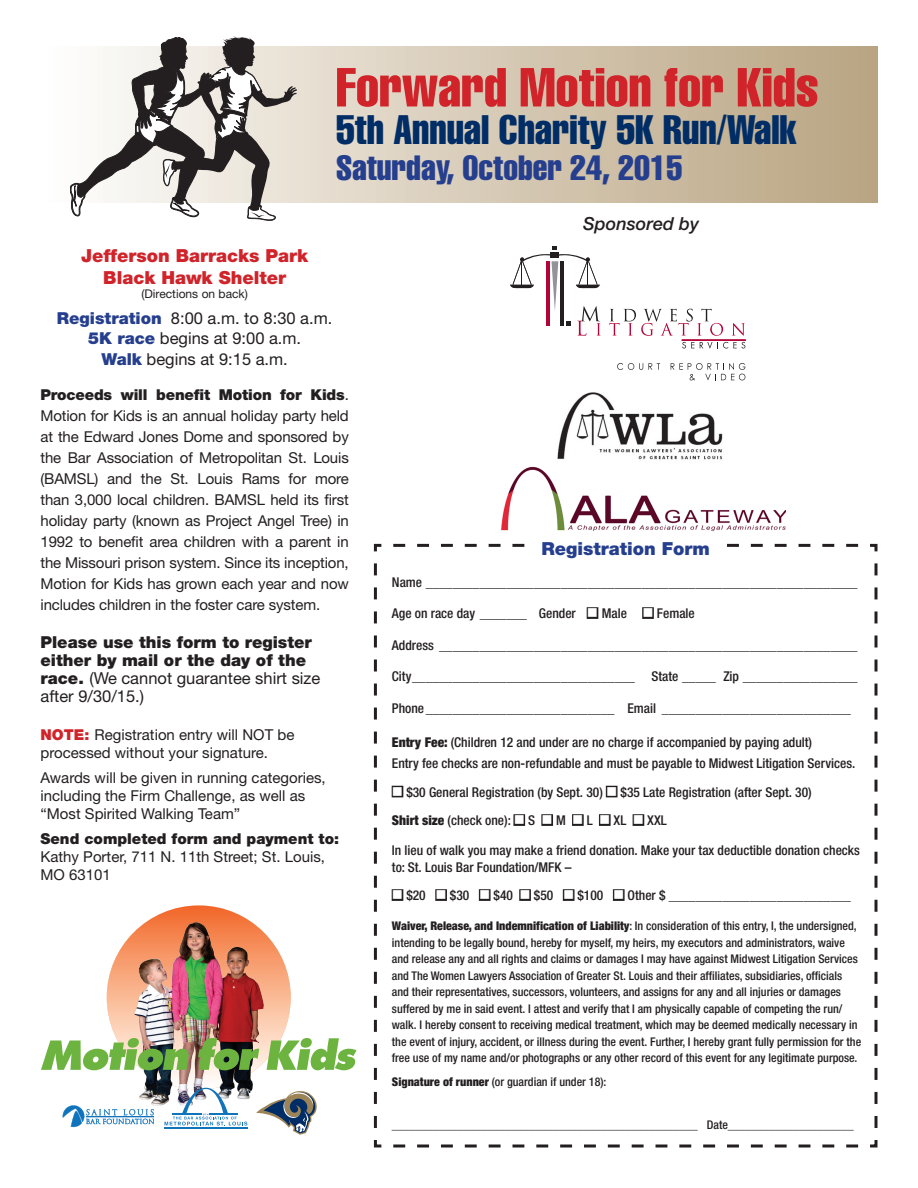
<style>
.page{position:relative;width:918px;height:1188px;background:#fff}
.page>*{position:absolute;margin:0;border:0;box-sizing:border-box;transform-origin:0 0}
.t1{font:extra-condensed 54px "Helvetica";color:#d1232a}
.t2{font:extra-condensed 40.5px "Helvetica";color:#002d66}
.t3{font:extra-condensed 34.5px "Helvetica";color:#253f8e}
.t4{font:900 18px/21.6px "Helvetica Neue";color:#d1232a;text-align:center}
.t5{font:900 18px "Helvetica Neue";color:#253f8e}
.t6{font:italic 500 18px "Helvetica Neue";color:#231f20}
.t7{font:900 16.5px/18px "Helvetica Neue";color:#231f20}
.t8{font:16.5px/21.6px "Helvetica Neue";color:#231f20;text-align:center}
.t9{font:15px/21px "Helvetica Neue";color:#231f20}
.t10{font:500 condensed 13.5px/21px "Helvetica Neue";color:#231f20}
.t11{font:500 condensed 12px/16.5px "Helvetica Neue";color:#231f20}
.t12{font:12px "Helvetica Neue";color:#231f20}
.s1{font-weight:900;color:#253f8e}
.s2{font-weight:900}
.s3{font-weight:400}
.s4{font-weight:900;color:#d1232a}
.s5{color:#fff}
</style>
<div class="page">
<svg style="left:297px;top:46px;width:581px;height:157px"></svg>
<img style="left:107px;top:905px;width:184px;height:184px;border-radius:92px">
<img style="left:135px;top:922px;width:60px;height:89px">
<svg style="left:41px;top:1038px;width:148px;height:32px"></svg>
<svg style="left:198px;top:1038px;width:61px;height:32px"></svg>
<svg style="left:267px;top:1038px;width:90px;height:32px"></svg>
<svg style="left:63px;top:1105px;width:91px;height:22px"></svg>
<hr style="left:164px;top:1127px;width:83px;height:1px;background:#1074bc">
<svg style="left:165px;top:1088px;width:82px;height:38px"></svg>
<svg style="left:256px;top:1091px;width:61px;height:44px"></svg>
<svg style="left:373px;top:543px;width:505px;height:605px"></svg>
<div style="left:529px;top:541px;width:193px;height:19px;background:#fff"></div>
<svg style="left:70px;top:36px;width:227px;height:185px"></svg>
<img style="left:557px;top:392px;width:166px;height:68px">
<svg style="left:617px;top:363px;width:43px;height:7px"></svg>
<svg style="left:510px;top:246px;width:91px;height:90px"></svg>
<svg style="left:609px;top:309px;width:137px;height:40px"></svg>
<svg style="left:671px;top:363px;width:74px;height:17px"></svg>
<img style="left:501px;top:466px;width:285px;height:66px">
<p class="t1" style="left:336px;top:53px;width:484px">Forward Motion for Kids</p>
<p class="t2" style="left:336px;top:104px;width:462px">5th Annual Charity 5K Run/Walk</p>
<p class="t3" style="left:336px;top:146px;width:348px">Saturday, October 24, 2015</p>
<p class="t6" style="left:583px;top:212px;width:118px">Sponsored by</p>
<p class="t4" style="left:81px;top:245px;width:229px">Jefferson Barracks Park<br>Black Hawk Shelter</p>
<p class="t12" style="left:141px;top:287px;width:108px">(Directions on back)</p>
<p class="t8" style="left:57px;top:307px;width:277px"><span class="s1">Registration</span> 8:00 a.m. to 8:30 a.m.</p>
<p class="t8" style="left:88px;top:327px;width:215px"><span class="s1">5K race</span> begins at 9:00 a.m.<br><span class="s1">Walk</span> begins at 9:15 a.m.</p>
<p class="t9" style="left:40px;top:384px;width:310px;text-align:justify"><span class="s2">Proceeds will benefit Motion for Kids</span>.<br>Motion for Kids is an annual holiday party held at the Edward Jones Dome and sponsored by the Bar Association of Metropolitan St. Louis (BAMSL) and the St. Louis Rams for more than 3,000 local children. BAMSL held its first holiday party (known as Project Angel Tree) in 1992 to benefit area children with a parent in the Missouri prison system. Since its inception, Motion for Kids has grown each year and now includes children in the foster care system.</p>
<p class="t7" style="left:40px;top:633px;width:281px">Please use this form to register either by mail or the day of the race. <span class="s3">(We cannot guarantee shirt size after 9/30/15.)</span></p>
<p class="t9" style="left:40px;top:726px;width:255px;line-height:18px"><span class="s4">NOTE:</span> Registration entry will NOT be processed without your signature.</p>
<p class="t9" style="left:40px;top:769px;width:287px;line-height:18px">Awards will be given in running categories, including the Firm Challenge, as well as</p>
<p class="t9" style="left:40px;top:803px;width:201px">“Most Spirited Walking Team”</p>
<p class="t9" style="left:40px;top:829px;width:300px;line-height:18px"><span class="s2">Send completed form and payment to:<br></span>Kathy Porter, 711 N. 11th Street; St. Louis,<br>MO 63101</p>
<p class="t5" style="left:542px;top:538px;width:170px">Registration Form</p>
<p class="t10" style="left:392px;top:572px;width:467px">Name ________________________________________________________________</p>
<p class="t10" style="left:392px;top:603px;width:304px">Age on race day _______ Gender <span class="s5">■</span> Male <span class="s5">■</span> Female</p>
<p class="t10" style="left:392px;top:635px;width:467px">Address ______________________________________________________________</p>
<p class="t10" style="left:392px;top:666px;width:467px">City_________________________________ State _____ Zip _________________</p>
<p class="t10" style="left:392px;top:698px;width:461px">Phone____________________________ Email ____________________________</p>
<p class="t10" style="left:392px;top:732px;width:465px"><span class="s2">Entry Fee:</span> (Children 12 and under are no charge if accompanied by paying adult)<br>Entry fee checks are non-refundable and must be payable to Midwest Litigation Services.</p>
<p class="t10" style="left:392px;top:782px;width:421px"><span class="s5">■</span> $30 General Registration (by Sept. 30) <span class="s5">■</span> $35 Late Registration (after Sept. 30)</p>
<p class="t10" style="left:392px;top:810px;width:276px"><span class="s2">Shirt size</span> (check one): <span class="s5">■</span> S <span class="s5">■</span> M <span class="s5">■</span> L <span class="s5">■</span> XL <span class="s5">■</span> XXL</p>
<p class="t10" style="left:392px;top:842px;width:469px;line-height:16.5px">In lieu of walk you may make a friend donation. Make your tax deductible donation checks to: St. Louis Bar Foundation/MFK –</p>
<p class="t10" style="left:392px;top:885px;width:460px"><span class="s5">■</span> $20 <span class="s5">■</span> $30 <span class="s5">■</span> $40 <span class="s5">■</span> $50 <span class="s5">■</span> $100 <span class="s5">■</span> Other $ ___________________________</p>
<p class="t11" style="left:392px;top:918px;width:471px"><span class="s2">Waiver, Release, and Indemnification of Liability</span>: In consideration of this entry, I, the undersigned, intending to be legally bound, hereby for myself, my heirs, my executors and administrators, waive and release any and all rights and claims or damages I may have against Midwest Litigation Services and The Women Lawyers Association of Greater St. Louis and their affiliates, subsidiaries, officials and their representatives, successors, volunteers, and assigns for any and all injuries or damages suffered by me in said event. I attest and verify that I am physically capable of competing the run/ walk. I hereby consent to receiving medical treatment, which may be deemed medically necessary in the event of injury, accident, or illness during the event. Further, I hereby grant fully permission for the free use of my name and/or photographs or any other record of this event for any legitimate purpose.</p>
<p class="t11" style="left:392px;top:1073px;width:216px"><span class="s2">Signature of runner</span> (or guardian if under 18):</p>
<p class="t11" style="left:392px;top:1117px;width:464px">___________________________________________________ Date_____________________</p>
</div>
